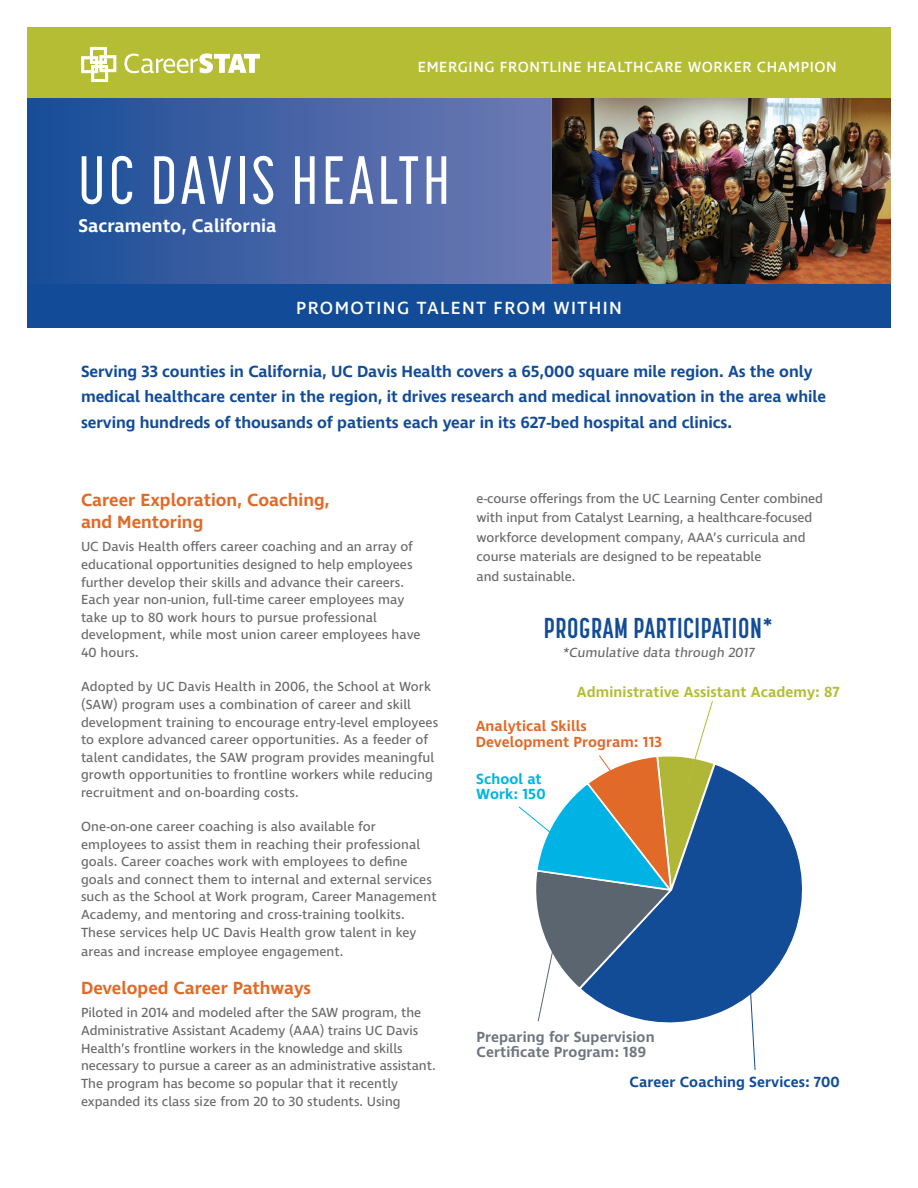
<style>
.page{position:relative;width:918px;height:1188px;background:#fff}
.page>*{position:absolute;margin:0;border:0;box-sizing:border-box;transform-origin:0 0}
.t1{font:500 67.5px "Korolev Compressed";letter-spacing:.055em;color:#fff}
.t2{font:700 28.5px "Korolev Compressed";letter-spacing:.02em;color:#124b97}
.t3{font:600 18.75px "Ingra";color:#fff}
.t4{font:600 18px/22.5px "Ingra";color:#e16a29}
.t5{font:500 18px "Ingra";letter-spacing:.08em;color:#fff}
.t6{font:600 16.5px/25.5px "Ingra";letter-spacing:-.005em;color:#124b97}
.t7{font:600 15px/15px "Ingra";letter-spacing:.005em;color:#70767f}
.t8{font:500 15px "Ingra";letter-spacing:.04em;color:#fff}
.t9{font:600 15px/16.5px "Ingra";letter-spacing:.005em;color:#e16a29}
.t10{font:600 15px "Ingra";letter-spacing:.005em;color:#b3bd35}
.t11{font:600 15px "Ingra";letter-spacing:.005em;color:#124b97}
.t12{font:600 15px/15px "Ingra";letter-spacing:.005em;color:#00b3e4}
.t13{font:13.5px/17.7px "Ingra";color:#69696c}
</style>
<div class="page">
<img style="left:552px;top:98px;width:339px;height:186px">
<svg style="left:27px;top:98px;width:525px;height:186px;background:#4363a5"></svg>
<div style="left:27px;top:27px;width:864px;height:71px;background:#b5bd34"></div>
<div style="left:27px;top:284px;width:864px;height:44px;background:#124b97"></div>
<svg style="left:661px;top:765px;width:141px;height:258px;fill:#124b96"></svg>
<svg style="left:748px;top:966px;width:8px;height:104px"></svg>
<svg style="left:518px;top:701px;width:197px;height:321px"></svg>
<svg style="left:124px;top:53px;width:136px;height:20px"></svg>
<svg style="left:81px;top:47px;width:35px;height:35px"></svg>
<p class="t8" style="left:418px;top:58px;width:421px">EMERGING FRONTLINE HEALTHCARE WORKER CHAMPION</p>
<h1 class="t1" style="left:78px;top:143px;width:373px">UC DAVIS HEALTH</h1>
<h3 class="t3" style="left:78px;top:214px;width:200px">Sacramento, California</h3>
<h3 class="t5" style="left:296px;top:296px;width:327px">PROMOTING TALENT FROM WITHIN</h3>
<p class="t6" style="left:81px;top:359px;width:747px">Serving 33 counties in California, UC Davis Health covers a 65,000 square mile region. As the only medical healthcare center in the region, it drives research and medical innovation in the area while serving hundreds of thousands of patients each year in its 627-bed hospital and clinics.</p>
<h3 class="t4" style="left:81px;top:489px;width:250px">Career Exploration, Coaching, and Mentoring</h3>
<p class="t13" style="left:81px;top:539px;width:341px">UC Davis Health offers career coaching and an array of educational opportunities designed to help employees further develop their skills and advance their careers.<br>Each year non-union, full-time career employees may take up to 80 work hours to pursue professional development, while most union career employees have 40 hours.</p>
<p class="t13" style="left:81px;top:679px;width:359px">Adopted by UC Davis Health in 2006, the School at Work (SAW) program uses a combination of career and skill development training to encourage entry-level employees to explore advanced career opportunities. As a feeder of talent candidates, the SAW program provides meaningful growth opportunities to frontline workers while reducing recruitment and on-boarding costs.</p>
<p class="t13" style="left:81px;top:818px;width:357px">One-on-one career coaching is also available for employees to assist them in reaching their professional goals. Career coaches work with employees to define goals and connect them to internal and external services such as the School at Work program, Career Management Academy, and mentoring and cross-training toolkits.<br>These services help UC Davis Health grow talent in key</p>
<p class="t13" style="left:81px;top:943px;width:264px">areas and increase employee engagement.</p>
<h3 class="t4" style="left:81px;top:978px;width:232px">Developed Career Pathways</h3>
<p class="t13" style="left:81px;top:1005px;width:356px">Piloted in 2014 and modeled after the SAW program, the Administrative Assistant Academy (AAA) trains UC Davis Health’s frontline workers in the knowledge and skills necessary to pursue a career as an administrative assistant.<br>The program has become so popular that it recently expanded its class size from 20 to 30 students. Using</p>
<p class="t13" style="left:477px;top:489px;width:348px;line-height:19.5px">e-course offerings from the UC Learning Center combined with input from Catalyst Learning, a healthcare-focused workforce development company, AAA’s curricula and course materials are designed to be repeatable<br>and sustainable.</p>
<h2 class="t2" style="left:544px;top:612px;width:230px">PROGRAM PARTICIPATION*</h2>
<p class="t13" style="left:562px;top:644px;width:196px">*Cumulative data through 2017</p>
<p class="t10" style="left:577px;top:683px;width:265px">Administrative Assistant Academy: 87</p>
<p class="t9" style="left:476px;top:718px;width:188px">Analytical Skills<br>Development Program: 113</p>
<p class="t12" style="left:476px;top:773px;width:71px">School at<br>Work: 150</p>
<p class="t7" style="left:477px;top:1030px;width:180px">Preparing for Supervision<br>Certificate Program: 189</p>
<p class="t11" style="left:630px;top:1073px;width:212px">Career Coaching Services: 700</p>
</div>
